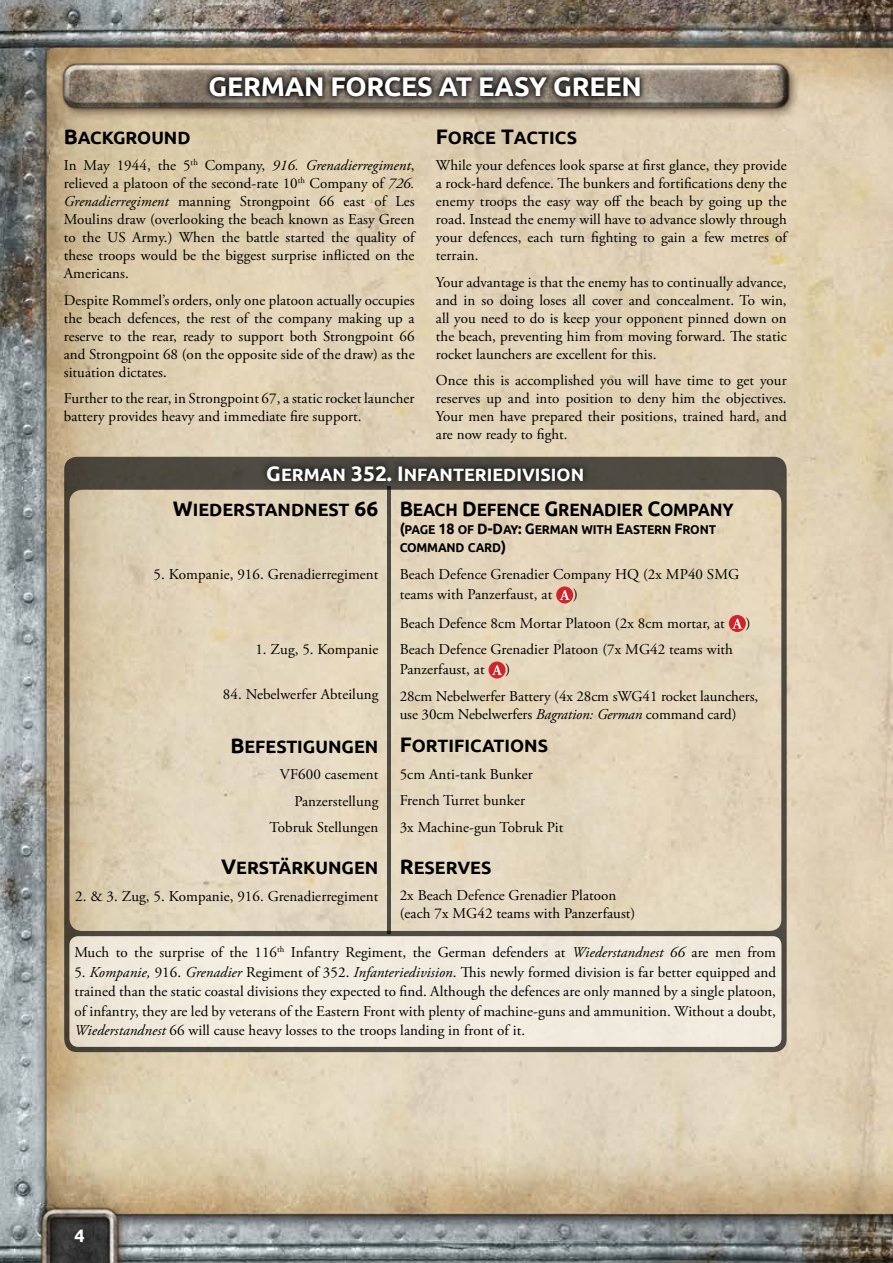
<style>
.page{position:relative;width:893px;height:1263px;background:#fff}
.page>*{position:absolute;margin:0;border:0;box-sizing:border-box;transform-origin:0 0}
.t1{font:700 27px "Ubuntu";letter-spacing:-.01em;color:#fff}
.t2{font:700 18px "Ubuntu";color:#fff}
.t3{font:17.85px "Ubuntu Bold SC850";color:#000}
.t4{font:17.85px "Ubuntu Bold SC850";color:#000;scale:.95 1}
.t5{font:17.85px "Ubuntu Bold SC850";color:#fff}
.t6{font:15px/18px "Adobe Garamond Pro";letter-spacing:.005em;color:#000}
.t7{font:12.75px/18px "Ubuntu Bold SC850";letter-spacing:-.01em;color:#000;scale:.95 1}
.s1{font-size:21px}
.s2{font-style:italic}
.s3{font-size:15px}
</style>
<div class="page">
<img style="left:0;top:0;width:893px;height:1263px">
<img style="left:0;top:0;width:872px;height:159px">
<svg style="left:64px;top:457px;width:723px;height:595px;background:#d4c8af"></svg>
<div style="left:70px;top:936px;width:711px;height:111px;background:#f1ebde;border-radius:9px"></div>
<svg style="left:556px;top:586px;width:17px;height:17px"></svg>
<svg style="left:559px;top:590px;width:11px;height:10px"></svg>
<div style="left:729px;top:615px;width:17px;height:17px;background:#d2232a;border-radius:50%"></div>
<svg style="left:732px;top:618px;width:10px;height:11px"></svg>
<svg style="left:488px;top:661px;width:17px;height:17px"></svg>
<svg style="left:492px;top:665px;width:10px;height:10px"></svg>
<svg style="left:260px;top:459px;width:330px;height:28px;background:#3b3832"></svg>
<img style="left:21px;top:1191px;width:128px;height:72px">
<svg style="left:68px;top:1222px;width:23px;height:26px"></svg>
<svg style="left:202px;top:70px;width:445px;height:33px;background:#524c44"></svg>
<h1 class="t1" style="left:208px;top:70px;width:435px">GERMAN FORCES AT EASY GREEN</h1>
<p class="t3" style="left:64px;top:126px;width:126px"><span class="s1">B</span>ACKGROUND</p>
<p class="t6" style="left:64px;top:157px;width:352px;text-align:justify">In May 1944, the 5<sup>th</sup> Company, <span class="s2">916. Grenadierregiment</span>, relieved a platoon of the second-rate 10<sup>th</sup> Company of <span class="s2">726.<br>Grenadierregiment</span> manning Strongpoint 66 east of Les Moulins draw (overlooking the beach known as Easy Green to the US Army.) When the battle started the quality of these troops would be the biggest surprise inflicted on the Americans.</p>
<p class="t6" style="left:64px;top:291px;width:352px;text-align:justify">Despite Rommel’s orders, only one platoon actually occupies the beach defences, the rest of the company making up a reserve to the rear, ready to support both Strongpoint 66 and Strongpoint 68 (on the opposite side of the draw) as the situation dictates.</p>
<p class="t6" style="left:64px;top:390px;width:352px">Further to the rear, in Strongpoint 67, a static rocket launcher battery provides heavy and immediate fire support.</p>
<p class="t3" style="left:436px;top:126px;width:143px"><span class="s1">F</span>ORCE <span class="s1">T</span>ACTICS</p>
<p class="t6" style="left:436px;top:157px;width:352px;text-align:justify">While your defences look sparse at first glance, they provide a rock-hard defence. The bunkers and fortifications deny the enemy troops the easy way off the beach by going up the road. Instead the enemy will have to advance slowly through your defences, each turn fighting to gain a few metres of terrain.</p>
<p class="t6" style="left:436px;top:273px;width:352px;text-align:justify">Your advantage is that the enemy has to continually advance, and in so doing loses all cover and concealment. To win, all you need to do is keep your opponent pinned down on the beach, preventing him from moving forward. The static rocket launchers are excellent for this.</p>
<p class="t6" style="left:436px;top:372px;width:352px;text-align:justify">Once this is accomplished you will have time to get your reserves up and into position to deny him the objectives.<br>Your men have prepared their positions, trained hard, and are now ready to fight.</p>
<p class="t5" style="left:266px;top:464px;width:319px"><span class="s1">G</span>ERMAN <span class="s1">352. I</span> NFANTERIEDIVISION</p>
<p class="t3" style="left:173px;top:499px;width:207px"><span class="s1">W</span>IEDERSTANDNEST <span class="s1">66</span></p>
<p class="t6" style="left:154px;top:566px;width:226px">5. Kompanie, 916. Grenadierregiment</p>
<p class="t6" style="left:255px;top:641px;width:125px">1. Zug, 5. Kompanie</p>
<p class="t6" style="left:223px;top:685px;width:157px">84. Nebelwerfer Abteilung</p>
<p class="t3" style="left:230px;top:735px;width:150px"><span class="s1">B</span>EFESTIGUNGEN</p>
<p class="t6" style="left:270px;top:762px;width:110px;line-height:26.5px;text-align:right">VF600 casement<br>Panzerstellung<br>Tobruk Stellungen</p>
<p class="t3" style="left:221px;top:857px;width:159px"><span class="s1">V</span>ERSTÄRKUNGEN</p>
<p class="t6" style="left:75px;top:887px;width:305px">2. &amp; 3. Zug, 5. Kompanie, 916. Grenadierregiment</p>
<p class="t4" style="left:400px;top:499px;width:353px"><span class="s1">B</span>EACH <span class="s1">D</span>EFENCE <span class="s1">G</span>RENADIER <span class="s1">C</span>OMPANY</p>
<p class="t7" style="left:400px;top:521px;width:335px"><span class="s3">(</span>PAGE <span class="s3">18</span> OF <span class="s3">D-D</span>AY<span class="s3">: G</span>ERMAN WITH <span class="s3">E</span>ASTERN <span class="s3">F</span>RONT<br>COMMAND CARD<span class="s3">)</span></p>
<p class="t6" style="left:400px;top:565px;width:341px;line-height:20px">Beach Defence Grenadier Company HQ (2x MP40 SMG teams with Panzerfaust, at</p>
<p class="t6" style="left:400px;top:580px;width:327px;line-height:28.5px;text-indent:174px">)<br>Beach Defence 8cm Mortar Platoon (2x 8cm mortar, at</p>
<p class="t6" style="left:746px;top:614px;width:6px">)</p>
<p class="t6" style="left:400px;top:640px;width:335px;line-height:20px">Beach Defence Grenadier Platoon (7x MG42 teams with<br>Panzerfaust, at</p>
<p class="t6" style="left:400px;top:656px;width:360px;line-height:26.5px;text-indent:106px">)<br>28cm Nebelwerfer Battery (4x 28cm sWG41 rocket launchers,</p>
<p class="t6" style="left:400px;top:705px;width:338px">use 30cm Nebelwerfers <span class="s2">Bagration: German</span> command card)</p>
<p class="t3" style="left:400px;top:735px;width:150px"><span class="s1">F</span>ORTIFICATIONS</p>
<p class="t6" style="left:400px;top:761px;width:165px;line-height:26.5px">5cm Anti-tank Bunker<br>French Turret bunker<br>3x Machine-gun Tobruk Pit</p>
<p class="t3" style="left:400px;top:857px;width:93px"><span class="s1">R</span>ESERVES</p>
<p class="t6" style="left:400px;top:887px;width:237px">2x Beach Defence Grenadier Platoon (each 7x MG42 teams with Panzerfaust)</p>
<p class="t6" style="left:74px;top:944px;width:703px">Much to the surprise of the 116<sup>th</sup> Infantry Regiment, the German defenders at <span class="s2">Wiederstandnest 66</span> are men from</p>
<p class="t6" style="left:74px;top:962px;width:703px;line-height:19.5px;text-align:justify">5. <span class="s2">Kompanie,</span> 916. <span class="s2">Grenadier</span> Regiment of 352. <span class="s2">Infanteriedivision</span>. This newly formed division is far better equipped and trained than the static coastal divisions they expected to find. Although the defences are only manned by a single platoon, of infantry, they are led by veterans of the Eastern Front with plenty of machine-guns and ammunition. Without a doubt, <span class="s2">Wiederstandnest</span> 66 will cause heavy losses to the troops landing in front of it.</p>
<p class="t2" style="left:75px;top:1224px;width:12px">4</p>
</div>
